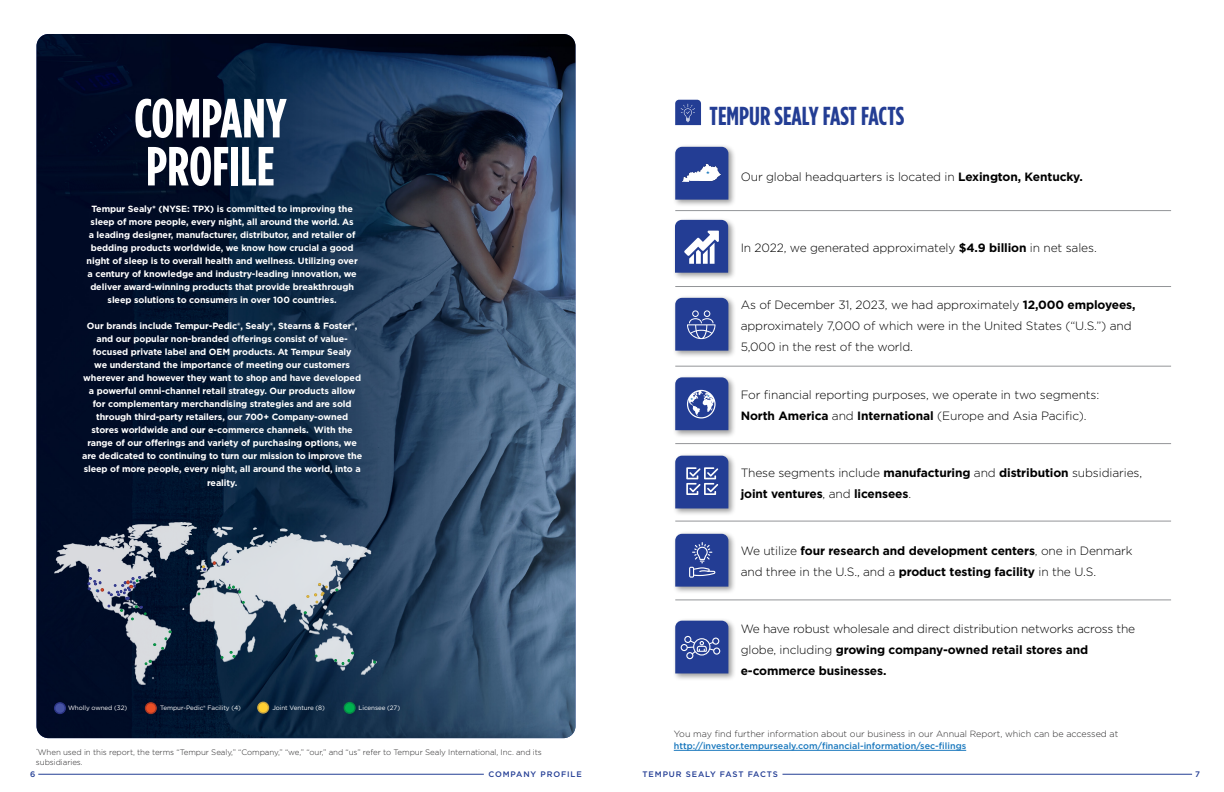
<style>
.page{position:relative;width:1224px;height:792px;background:#fff}
.page>*{position:absolute;margin:0;border:0;box-sizing:border-box;transform-origin:0 0}
.t1{font:700 55px/48px "Gotham Condensed";color:#fff}
.t2{font:700 26px "Gotham Condensed";color:#233d94}
.t3{font:300 12px/21px "Gotham";letter-spacing:-.01em;color:#000}
.t4{font:700 12px/21px "Gotham";letter-spacing:-.01em;color:#000}
.t5{font:700 9px/13px "Gotham";letter-spacing:-.01em;color:#fff;text-align:center}
.t6{font:300 9px "Gotham";color:#292829}
.t7{font:500 9px "Gotham";color:#1877bd}
.t8{font:300 8px/10px "Gotham";letter-spacing:-.01em;color:#292829}
.t9{font:500 8px "Gotham";letter-spacing:.11em;color:#233d94}
.t10{font:6.3px "Gotham";letter-spacing:-.01em;color:#fff}
.s1{font-weight:700}
.s2{font-weight:300}
</style>
<div class="page">
<img style="left:37px;top:34px;width:538px;height:704px">
<hr style="left:675px;top:210px;width:496px;height:1px;background:#939598">
<hr style="left:675px;top:286px;width:496px;height:1px;background:#939598">
<hr style="left:675px;top:366px;width:496px;height:1px;background:#939598">
<hr style="left:675px;top:443px;width:496px;height:1px;background:#939598">
<hr style="left:675px;top:521px;width:496px;height:1px;background:#939598">
<hr style="left:675px;top:600px;width:496px;height:1px;background:#939598">
<hr style="left:674px;top:750px;width:292px;height:1px;background:#1877bd">
<hr style="left:782px;top:774px;width:410px;height:1px;background:#233d94">
<svg style="left:675px;top:100px;width:26px;height:25px"></svg>
<div style="left:672px;top:144px;width:65px;height:64px;background:#000;opacity:.4"></div>
<div style="left:672px;top:217px;width:64px;height:64px;background:#000;opacity:.4"></div>
<svg style="left:675px;top:220px;width:53px;height:53px"></svg>
<div style="left:672px;top:295px;width:65px;height:64px;background:#000;opacity:.4"></div>
<svg style="left:675px;top:298px;width:53px;height:53px;background:#344c9c"></svg>
<div style="left:672px;top:374px;width:65px;height:64px;background:#000;opacity:.4"></div>
<div style="left:672px;top:453px;width:65px;height:63px;background:#000;opacity:.4"></div>
<svg style="left:675px;top:456px;width:53px;height:52px;background:#3d54a0"></svg>
<div style="left:672px;top:531px;width:65px;height:64px;background:#000;opacity:.4"></div>
<svg style="left:675px;top:534px;width:53px;height:53px;background:#334b9b"></svg>
<div style="left:672px;top:618px;width:65px;height:63px;background:#000;opacity:.4"></div>
<svg style="left:675px;top:621px;width:53px;height:52px;background:#364e9d"></svg>
<hr style="left:38px;top:774px;width:446px;height:1px;background:#233d94">
<img style="left:54px;top:523px;width:323px;height:161px">
<svg style="left:153px;top:630px;width:19px;height:20px"></svg>
<svg style="left:145px;top:660px;width:7px;height:5px"></svg>
<svg style="left:334px;top:652px;width:20px;height:13px"></svg>
<svg style="left:230px;top:651px;width:6px;height:7px"></svg>
<svg style="left:228px;top:586px;width:13px;height:7px"></svg>
<svg style="left:213px;top:561px;width:3px;height:4px"></svg>
<svg style="left:306px;top:583px;width:22px;height:20px"></svg>
<svg style="left:202px;top:565px;width:4px;height:6px"></svg>
<svg style="left:87px;top:569px;width:60px;height:51px;background:#717889"></svg>
<div style="left:55px;top:703px;width:10px;height:10px;background:#4653a4;border-radius:50%"></div>
<div style="left:54px;top:702px;width:12px;height:12px;border:1px solid #2d3587;border-radius:50%"></div>
<div style="left:146px;top:703px;width:10px;height:10px;background:#e94e25;border-radius:50%"></div>
<div style="left:145px;top:702px;width:12px;height:12px;border:1px solid #aa3824;border-radius:50%"></div>
<div style="left:258px;top:702px;width:11px;height:11px;background:#ffcf31;border-radius:50%"></div>
<div style="left:257px;top:702px;width:12px;height:12px;border:1px solid #caa541;border-radius:50%"></div>
<div style="left:344px;top:703px;width:11px;height:10px;background:#00b14f;border-radius:50%"></div>
<div style="left:344px;top:702px;width:12px;height:12px;border:1px solid #058b44;border-radius:50%"></div>
<svg style="left:675px;top:147px;width:53px;height:53px;background:#4359a2"></svg>
<svg style="left:675px;top:377px;width:53px;height:53px;background:#3f56a1"></svg>
<h1 class="t1" style="left:134px;top:93px;width:154px">COMPANY<br>PROFILE</h1>
<p class="t5" style="left:87px;top:203px;width:273px">Tempur Sealy* (NYSE: TPX) is committed to improving the sleep of more people, every night, all around the world. As<br>a leading designer, manufacturer, distributor, and retailer of bedding products worldwide, we know how crucial a good night of sleep is to overall health and wellness. Utilizing over a century of knowledge and industry-leading innovation, we deliver award-winning products that provide breakthrough sleep solutions to consumers in over 100 countries.</p>
<p class="t5" style="left:82px;top:319px;width:282px">Our brands include Tempur-Pedic®, Sealy®, Stearns &amp; Foster®, and our popular non-branded offerings consist of value&shy;focused private label and OEM products. At Tempur Sealy<br>we understand the importance of meeting our customers wherever and however they want to shop and have developed a powerful omni-channel retail strategy. Our products allow for complementary merchandising strategies and are sold through third-party retailers, our 700+ Company-owned stores worldwide and our e-commerce channels. With the range of our offerings and variety of purchasing options, we are dedicated to continuing to turn our mission to improve the sleep of more people, every night, all around the world, into a</p>
<p class="t5" style="left:207px;top:476px;width:32px">reality.</p>
<p class="t10" style="left:68px;top:704px;width:61px">Wholly owned (32)</p>
<p class="t10" style="left:160px;top:704px;width:82px">Tempur-Pedic® Facility (4)</p>
<p class="t10" style="left:272px;top:704px;width:54px">Joint Venture (8)</p>
<p class="t10" style="left:359px;top:704px;width:43px">Licensee (27)</p>
<p class="t8" style="left:36px;top:747px;width:507px"><sup>*</sup>When used in this report, the terms “Tempur Sealy,” “Company,” “we,” “our,” and “us” refer to Tempur Sealy International, Inc. and its subsidiaries.</p>
<p class="t9" style="left:30px;top:769px;width:7px">6</p>
<p class="t9" style="left:488px;top:769px;width:95px">COMPANY PROFILE</p>
<h2 class="t2" style="left:710px;top:101px;width:196px">TEMPUR SEALY FAST FACTS</h2>
<h3 class="t3" style="left:741px;top:166px;width:344px">Our global headquarters is located in <span class="s1">Lexington, Kentucky.</span></h3>
<h3 class="t3" style="left:741px;top:237px;width:358px">In 2022, we generated approximately <span class="s1">$4.9 billion</span> in net sales.</h3>
<h3 class="t3" style="left:741px;top:294px;width:396px">As of December 31, 2023, we had approximately <span class="s1">12,000 employees, </span>approximately 7,000 of which were in the United States (“U.S.”) and<br>5,000 in the rest of the world.</h3>
<h3 class="t3" style="left:741px;top:384px;width:360px">For financial reporting purposes, we operate in two segments:<br><span class="s1">North America</span> and <span class="s1">International</span> (Europe and Asia Pacific).</h3>
<h3 class="t4" style="left:741px;top:463px;width:403px"><span class="s2">These segments include</span> manufacturing <span class="s2">and</span> distribution <span class="s2">subsidiaries, </span>joint ventures<span class="s2">, and</span> licensees<span class="s2">.</span></h3>
<h3 class="t4" style="left:741px;top:541px;width:394px"><span class="s2">We utilize</span> four research and development centers<span class="s2">, one in Denmark and three in the U.S., and a</span> product testing facility <span class="s2">in the U.S.</span></h3>
<h3 class="t3" style="left:741px;top:618px;width:396px">We have robust wholesale and direct distribution networks across the globe, including <span class="s1">growing company-owned retail stores and e-commerce businesses.</span></h3>
<p class="t6" style="left:674px;top:729px;width:446px">You may find further information about our business in our Annual Report, which can be accessed at</p>
<p class="t7" style="left:674px;top:740px;width:294px">http://investor.tempursealy.com/financial-information/sec-filings</p>
<p class="t9" style="left:643px;top:769px;width:137px">TEMPUR SEALY FAST FACTS</p>
<p class="t9" style="left:1195px;top:769px;width:6px">7</p>
</div>
